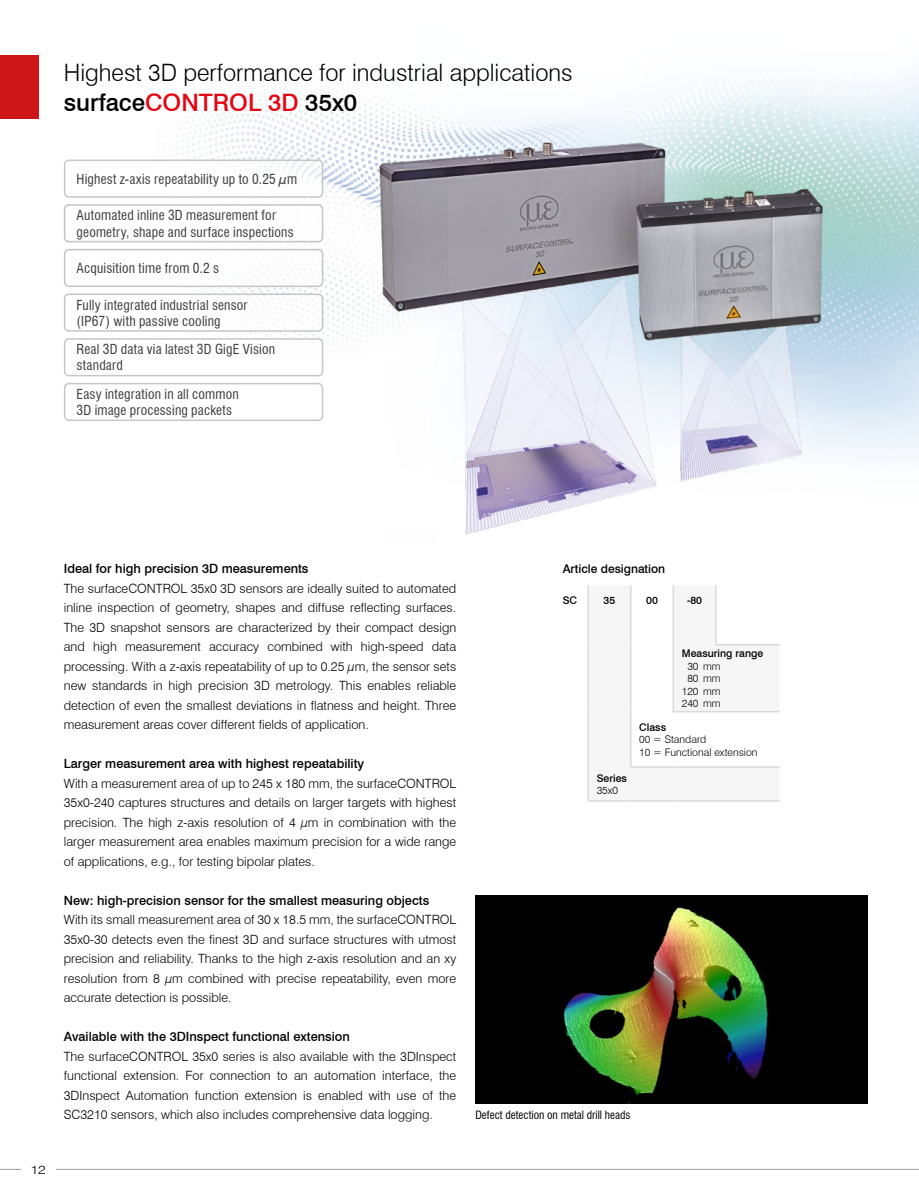
<style>
.page{position:relative;width:919px;height:1191px;background:#fff}
.page>*{position:absolute;margin:0;border:0;box-sizing:border-box;transform-origin:0 0}
.t1{font:300 24px/30px "Swiss 721 BT";color:#000}
.t2{font:condensed 13.5px/16.5px "Swiss 721 BT";letter-spacing:.015em;color:#3c3c3b}
.t3{font:300 12.75px/19.5px "Swiss 721 BT";color:#000;text-align:justify}
.t4{font:500 12.75px "Swiss 721 BT";color:#000}
.t5{font:500 12px "Swiss 721 BT";color:#000}
.t6{font:300 12px "Swiss 721 BT";color:#000;scale:1.18 1}
.t7{font:condensed 11.25px "Swiss 721 BT";color:#000}
.t8{font:300 10.5px/12.6px "Swiss 721 BT";color:#000;text-align:center}
.t9{font:500 10.5px "Swiss 721 BT";color:#000}
.s1{font-weight:500}
.s2{font-weight:500;color:#e30613}
</style>
<div class="page">
<img style="left:149px;top:79px;width:769px;height:378px">
<div style="left:0;top:55px;width:38px;height:64px;background:#cd1719"></div>
<hr style="left:0;top:1169px;width:918px;height:1px;background:#9d9d9c">
<div style="left:21px;top:1148px;width:34px;height:43px;background:#fff"></div>
<img style="left:341px;top:91px;width:534px;height:444px">
<svg style="left:630px;top:585px;width:149px;height:183px"></svg>
<hr style="left:672px;top:615px;width:2px;height:30px;background:#dadada">
<hr style="left:672px;top:645px;width:2px;height:66px;background:#dadada">
<hr style="left:630px;top:615px;width:1px;height:30px;background:#dadada">
<hr style="left:630px;top:645px;width:1px;height:66px;background:#dadada">
<hr style="left:630px;top:711px;width:1px;height:55px;background:#dadada">
<hr style="left:587px;top:615px;width:2px;height:30px;background:#dadada">
<hr style="left:587px;top:645px;width:2px;height:66px;background:#dadada">
<hr style="left:715px;top:644px;width:64px;height:1px;background:#dadada">
<hr style="left:587px;top:711px;width:2px;height:56px;background:#dadada">
<hr style="left:587px;top:767px;width:2px;height:33px;background:#dadada">
<hr style="left:587px;top:800px;width:43px;height:1px;background:#dadada">
<hr style="left:630px;top:800px;width:43px;height:1px;background:#dadada">
<hr style="left:673px;top:800px;width:42px;height:1px;background:#dadada">
<hr style="left:715px;top:800px;width:64px;height:1px;background:#dadada">
<hr style="left:587px;top:585px;width:2px;height:30px;background:#dadada">
<hr style="left:630px;top:585px;width:1px;height:30px;background:#dadada">
<hr style="left:672px;top:585px;width:2px;height:30px;background:#dadada">
<hr style="left:715px;top:585px;width:1px;height:30px;background:#dadada">
<div style="left:65px;top:160px;width:257px;height:37px;background:#fff;border-radius:4px"></div>
<div style="left:64px;top:160px;width:259px;height:38px;border:2px solid #c6c6c6;border-radius:4px"></div>
<div style="left:65px;top:205px;width:257px;height:37px;background:#fff;border-radius:4px"></div>
<div style="left:64px;top:204px;width:259px;height:38px;border:2px solid #c6c6c6;border-radius:4px"></div>
<div style="left:65px;top:250px;width:257px;height:36px;background:#fff;border-radius:4px"></div>
<div style="left:64px;top:249px;width:259px;height:38px;border:2px solid #c6c6c6;border-radius:4px"></div>
<div style="left:65px;top:294px;width:257px;height:37px;background:#fff;border-radius:4px"></div>
<div style="left:64px;top:293px;width:259px;height:39px;border:2px solid #c6c6c6;border-radius:4px"></div>
<div style="left:65px;top:339px;width:257px;height:36px;background:#fff;border-radius:4px"></div>
<div style="left:64px;top:338px;width:259px;height:38px;border:2px solid #c6c6c6;border-radius:4px"></div>
<div style="left:65px;top:383px;width:257px;height:37px;background:#fff;border-radius:4px"></div>
<div style="left:64px;top:383px;width:259px;height:38px;border:2px solid #c6c6c6;border-radius:4px"></div>
<img style="left:475px;top:895px;width:392px;height:208px">
<h1 class="t1" style="left:64px;top:58px;width:510px">Highest 3D performance for industrial applications <span class="s1">surface</span><span class="s2">CONTROL 3D</span> <span class="s1">35x0</span></h1>
<p class="t2" style="left:77px;top:171px;width:222px">Highest z-axis repeatability up to 0.25 µm</p>
<p class="t2" style="left:77px;top:207px;width:219px">Automated inline 3D measurement for geometry, shape and surface inspections</p>
<p class="t2" style="left:77px;top:260px;width:144px">Acquisition time from 0.2 s</p>
<p class="t2" style="left:77px;top:296px;width:172px">Fully integrated industrial sensor (IP67) with passive cooling</p>
<p class="t2" style="left:77px;top:341px;width:200px">Real 3D data via latest 3D GigE Vision standard</p>
<p class="t2" style="left:77px;top:385px;width:164px">Easy integration in all common<br>3D image processing packets</p>
<p class="t6" style="left:31px;top:1162px;width:14px">12</p>
<p class="t4" style="left:64px;top:561px;width:246px">Ideal for high precision 3D measurements</p>
<p class="t3" style="left:64px;top:578px;width:394px">The surfaceCONTROL 35x0 3D sensors are ideally suited to automated inline inspection of geometry, shapes and diffuse reflecting surfaces.<br>The 3D snapshot sensors are characterized by their compact design and high measurement accuracy combined with high-speed data processing. With a z-axis repeatability of up to 0.25 µm, the sensor sets new standards in high precision 3D metrology. This enables reliable detection of even the smallest deviations in flatness and height. Three measurement areas cover different fields of application.</p>
<p class="t4" style="left:64px;top:756px;width:302px">Larger measurement area with highest repeatability</p>
<p class="t3" style="left:64px;top:773px;width:394px">With a measurement area of up to 245 x 180 mm, the surfaceCONTROL 35x0-240 captures structures and details on larger targets with highest precision. The high z-axis resolution of 4 µm in combination with the larger measurement area enables maximum precision for a wide range of applications, e.g., for testing bipolar plates.</p>
<p class="t4" style="left:64px;top:892px;width:367px">New: high-precision sensor for the smallest measuring objects</p>
<p class="t3" style="left:64px;top:909px;width:394px">With its small measurement area of 30 x 18.5 mm, the surfaceCONTROL 35x0-30 detects even the finest 3D and surface structures with utmost precision and reliability. Thanks to the high z-axis resolution and an xy resolution from 8 µm combined with precise repeatability, even more accurate detection is possible.</p>
<p class="t4" style="left:64px;top:1029px;width:287px">Available with the 3DInspect functional extension</p>
<p class="t3" style="left:64px;top:1046px;width:394px">The surfaceCONTROL 35x0 series is also available with the 3DInspect functional extension. For connection to an automation interface, the 3DInspect Automation function extension is enabled with use of the SC3210 sensors, which also includes comprehensive data logging.</p>
<p class="t5" style="left:562px;top:561px;width:104px">Article designation</p>
<p class="t9" style="left:562px;top:594px;width:16px">SC</p>
<p class="t9" style="left:603px;top:594px;width:13px">35</p>
<p class="t9" style="left:646px;top:594px;width:13px">00</p>
<p class="t9" style="left:687px;top:594px;width:17px">-80</p>
<p class="t9" style="left:681px;top:647px;width:83px">Measuring range</p>
<p class="t8" style="left:681px;top:659px;width:40px">30 mm<br>80 mm<br>120 mm<br>240 mm</p>
<p class="t9" style="left:596px;top:771px;width:32px">Series</p>
<p class="t8" style="left:596px;top:784px;width:23px">35x0</p>
<p class="t9" style="left:639px;top:720px;width:28px">Class</p>
<p class="t8" style="left:639px;top:733px;width:120px;text-align:left">00 = Standard<br>10 = Functional extension</p>
<p class="t7" style="left:475px;top:1107px;width:157px">Defect detection on metal drill heads</p>
</div>
